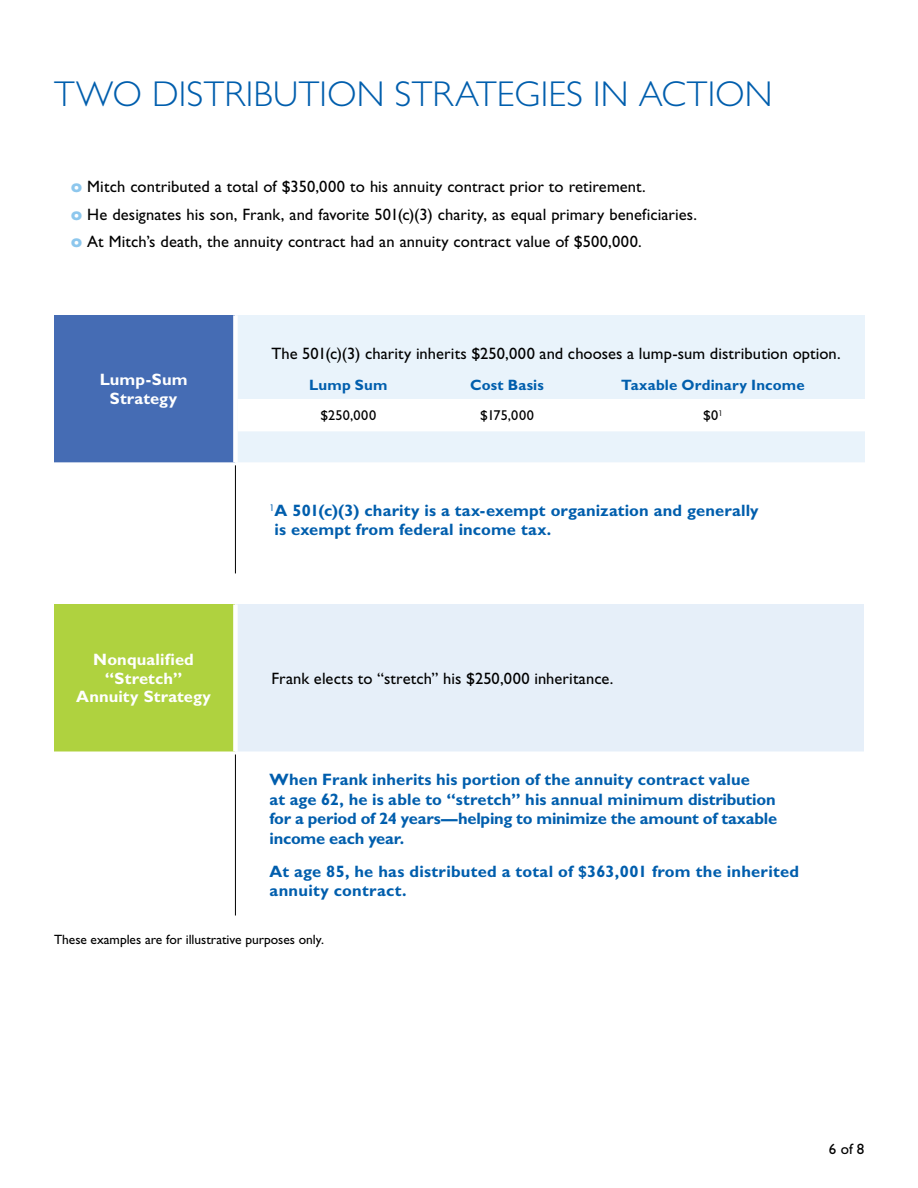
<style>
.page{position:relative;width:918px;height:1188px;background:#fff}
.page>*{position:absolute;margin:0;border:0;box-sizing:border-box;transform-origin:0 0}
.Headline{font:300 36px "Gill Sans Std";letter-spacing:.005em;color:#005ead}
.Subhead{font:700 16.5px/19.5px "Gill Sans Std";letter-spacing:.005em;color:#005ead}
.Bullet_Text{font:16.5px "Gill Sans Std";letter-spacing:.005em;color:#000}
.Subhead-2{font:16.5px "Gill Sans Std";letter-spacing:.005em;color:#000}
.Table_Bold_Blue{font:700 16.5px/19.5px "Gill Sans Std";letter-spacing:.005em;color:#005ead}
.Text{font:700 16.5px/18.8px "Gill Sans Std";letter-spacing:.005em;color:#fff;text-align:center}
.t1{font:700 15px "Gill Sans Std";letter-spacing:.01em;color:#005ead}
.t2{font:15px "Gill Sans Std";color:#000}
.Text-2{font:14.25px "Gill Sans Std";letter-spacing:.025em;color:#000}
.Footnotes{font:13.5px "Gill Sans Std";letter-spacing:-.005em;color:#000}
.s1{font-family:"Futura Std";font-weight:700;color:#8dc7ed}
</style>
<div class="page">
<div style="left:54px;top:315px;width:181px;height:149px;background:#456cb4"></div>
<div style="left:235px;top:315px;width:630px;height:149px;background:#e9f3fb"></div>
<hr style="left:54px;top:462px;width:181px;height:3px;background:#fff">
<hr style="left:235px;top:462px;width:630px;height:3px;background:#fff">
<div style="left:233px;top:315px;width:5px;height:147px;background:#fff"></div>
<hr style="left:235px;top:465px;width:1px;height:108px;background:#000">
<div style="left:238px;top:399px;width:627px;height:32px;background:#fff"></div>
<div style="left:54px;top:604px;width:181px;height:149px;background:#afd23f"></div>
<div style="left:235px;top:604px;width:629px;height:149px;background:#e6eff9"></div>
<hr style="left:54px;top:752px;width:181px;height:2px;background:#fff">
<hr style="left:235px;top:752px;width:629px;height:2px;background:#fff">
<div style="left:233px;top:604px;width:5px;height:148px;background:#fff"></div>
<hr style="left:235px;top:754px;width:1px;height:162px;background:#000">
<p class="Headline" style="left:54px;top:73px;width:720px">TWO DISTRIBUTION STRATEGIES IN ACTION</p>
<p class="Bullet_Text" style="left:71px;top:177px;width:576px"><span class="s1">o</span> Mitch contributed a total of $350,000 to his annuity contract prior to retirement.</p>
<p class="Bullet_Text" style="left:71px;top:205px;width:627px"><span class="s1">o</span> He designates his son, Frank, and favorite 501(c)(3) charity, as equal primary beneficiaries.</p>
<p class="Bullet_Text" style="left:71px;top:232px;width:572px"><span class="s1">o</span> At Mitch’s death, the annuity contract had an annuity contract value of $500,000.</p>
<p class="Text" style="left:100px;top:370px;width:89px">Lump-Sum<br>Strategy</p>
<p class="Text" style="left:76px;top:650px;width:136px">Nonqualified “Stretch”<br>Annuity Strategy</p>
<p class="Subhead-2" style="left:271px;top:344px;width:571px">The 501(c)(3) charity inherits $250,000 and chooses a lump-sum distribution option.</p>
<p class="t1" style="left:309px;top:376px;width:80px">Lump Sum</p>
<p class="t1" style="left:470px;top:376px;width:75px">Cost Basis</p>
<p class="t1" style="left:621px;top:376px;width:185px">Taxable Ordinary Income</p>
<p class="Text-2" style="left:321px;top:407px;width:57px">$250,000</p>
<p class="Text-2" style="left:480px;top:407px;width:55px">$175,000</p>
<p class="Text-2" style="left:703px;top:407px;width:21px">$0<sup>1</sup></p>
<p class="Table_Bold_Blue" style="left:275px;top:500px;width:486px;text-indent:-5px"><sup>1</sup>A 501(c)(3) charity is a tax-exempt organization and generally is exempt from federal income tax.</p>
<p class="Subhead-2" style="left:271px;top:669px;width:343px">Frank elects to “stretch” his $250,000 inheritance.</p>
<p class="Subhead" style="left:270px;top:770px;width:509px">When Frank inherits his portion of the annuity contract value<br>at age 62, he is able to “stretch” his annual minimum distribution for a period of 24 years—helping to minimize the amount of taxable income each year.</p>
<p class="Subhead" style="left:270px;top:861px;width:531px">At age 85, he has distributed a total of $363,001 from the inherited annuity contract.</p>
<p class="Footnotes" style="left:54px;top:932px;width:271px">These examples are for illustrative purposes only.</p>
<p class="t2" style="left:829px;top:1141px;width:37px">6 of 8</p>
</div>
